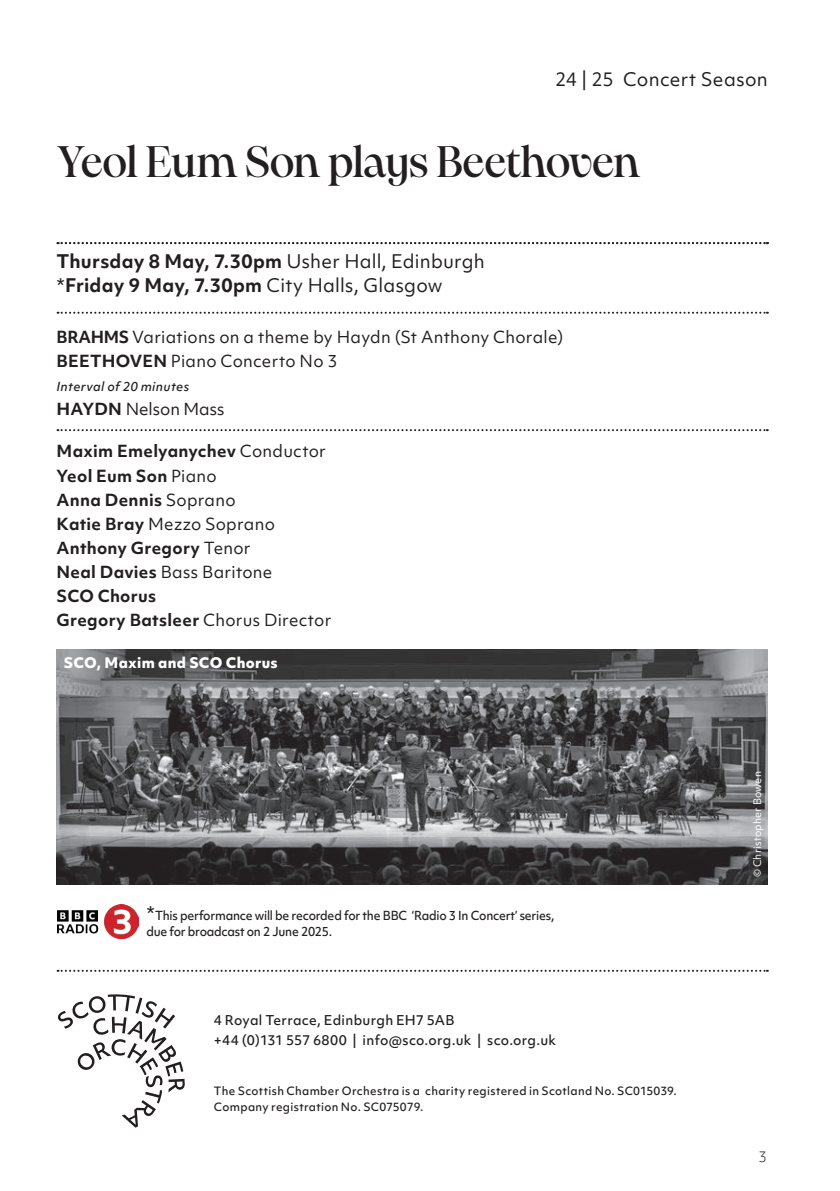
<style>
.page{position:relative;width:840px;height:1191px;background:#fff}
.page>*{position:absolute;margin:0;border:0;box-sizing:border-box;transform-origin:0 0}
.Circular__Book___27pt{font:500 44px "PP Pangaia";letter-spacing:-.015em;color:#231f20}
._5__Dates{font:18px/24px "Objektiv Mk 1";letter-spacing:.015em;color:#231f20}
._5__Dates-2{font:16px/24px "Objektiv Mk 1";letter-spacing:.015em;color:#231f20}
._5__Dates-3{font:700 16px/24px "Objektiv Mk 1";letter-spacing:.02em;color:#231f20}
._5__Dates-4{font:800 14px "Objektiv Mk 1";letter-spacing:.02em;color:#fff}
.main_body_text{font:300 14px "Objektiv Mk 1";color:#231f20;scale:.96 1}
.t1{font:500 13px/20px "Objektiv Mk 1";letter-spacing:.02em;color:#231f20}
.t2{font:500 12px/16px "Objektiv Mk 1";letter-spacing:-.02em;color:#231f20;scale:.96 1}
._5__Dates-5{font:italic 500 12px "Objektiv Mk 1";letter-spacing:.03em;color:#231f20}
.t3{font:500 11px/16px "Objektiv Mk 1";letter-spacing:.025em;color:#231f20}
.Circular__Book___27pt-2{font:10px "Objektiv Mk 1";letter-spacing:.015em;color:#fff}
.s1{font-weight:700}
.s2{font-weight:400}
.s3{font-weight:400;font-size:18px}
</style>
<div class="page">
<svg style="left:57px;top:994px;width:128px;height:133px"></svg>
<svg style="left:58px;top:969px;width:709px;height:2px"></svg>
<svg style="left:58px;top:242px;width:709px;height:2px"></svg>
<svg style="left:58px;top:312px;width:709px;height:2px"></svg>
<svg style="left:57px;top:429px;width:710px;height:2px"></svg>
<img style="left:57px;top:649px;width:710px;height:235px">
<img style="left:58px;top:904px;width:80px;height:35px">
<p class="_5__Dates" style="left:555px;top:67px;width:214px">24 | 25 Concert Season</p>
<p class="Circular__Book___27pt" style="left:57px;top:134px;width:584px">Yeol Eum Son plays Beethoven</p>
<p class="_5__Dates" style="left:57px;top:249px;width:429px"><span class="s1">Thursday 8 May, 7.30pm</span> Usher Hall, Edinburgh *<span class="s1">Friday 9 May, 7.30pm</span> City Halls, Glasgow</p>
<p class="_5__Dates-2" style="left:56px;top:324px;width:508px"><span class="s1">BRAHMS</span> Variations on a theme by Haydn (St Anthony Chorale)<br><span class="s1">BEETHOVEN</span> Piano Concerto No 3</p>
<p class="_5__Dates-5" style="left:57px;top:378px;width:134px">Interval of 20 minutes</p>
<p class="_5__Dates-2" style="left:57px;top:396px;width:169px"><span class="s1">HAYDN</span> Nelson Mass</p>
<p class="_5__Dates-3" style="left:57px;top:439px;width:271px">Maxim Emelyanychev <span class="s2">Conductor<br></span>Yeol Eum Son <span class="s2">Piano</span></p>
<p class="_5__Dates-3" style="left:57px;top:487px;width:180px">Anna Dennis <span class="s2">Soprano</span></p>
<p class="_5__Dates-2" style="left:57px;top:511px;width:220px"><span class="s1">Katie Bray</span> Mezzo Soprano</p>
<p class="_5__Dates-3" style="left:57px;top:535px;width:195px">Anthony Gregory <span class="s2">Tenor</span></p>
<p class="_5__Dates-2" style="left:57px;top:559px;width:217px"><span class="s1">Neal Davies</span> Bass Baritone</p>
<p class="_5__Dates-3" style="left:57px;top:583px;width:276px">SCO Chorus<br>Gregory Batsleer <span class="s2">Chorus Director</span></p>
<p class="_5__Dates-4" style="left:64px;top:652px;width:215px">SCO, Maxim and SCO Chorus</p>
<p class="t2" style="left:146px;top:907px;width:426px"><span class="s3">*</span>This performance will be recorded for the BBC ‘Radio 3 In Concert’ series, due for broadcast on 2 June 2025.</p>
<p class="t1" style="left:214px;top:1010px;width:343px">4 Royal Terrace, Edinburgh EH7 5AB<br>+44 (0)131 557 6800 | info@sco.org.uk | sco.org.uk</p>
<p class="t3" style="left:214px;top:1083px;width:464px">The Scottish Chamber Orchestra is a charity registered in Scotland No. SC015039.<br>Company registration No. SC075079.</p>
<p class="Circular__Book___27pt-2" style="left:750px;top:877px;width:107px;rotate:-90deg">© Christopher Bowen</p>
<p class="main_body_text" style="left:758px;top:1147px;width:10px">3</p>
</div>
